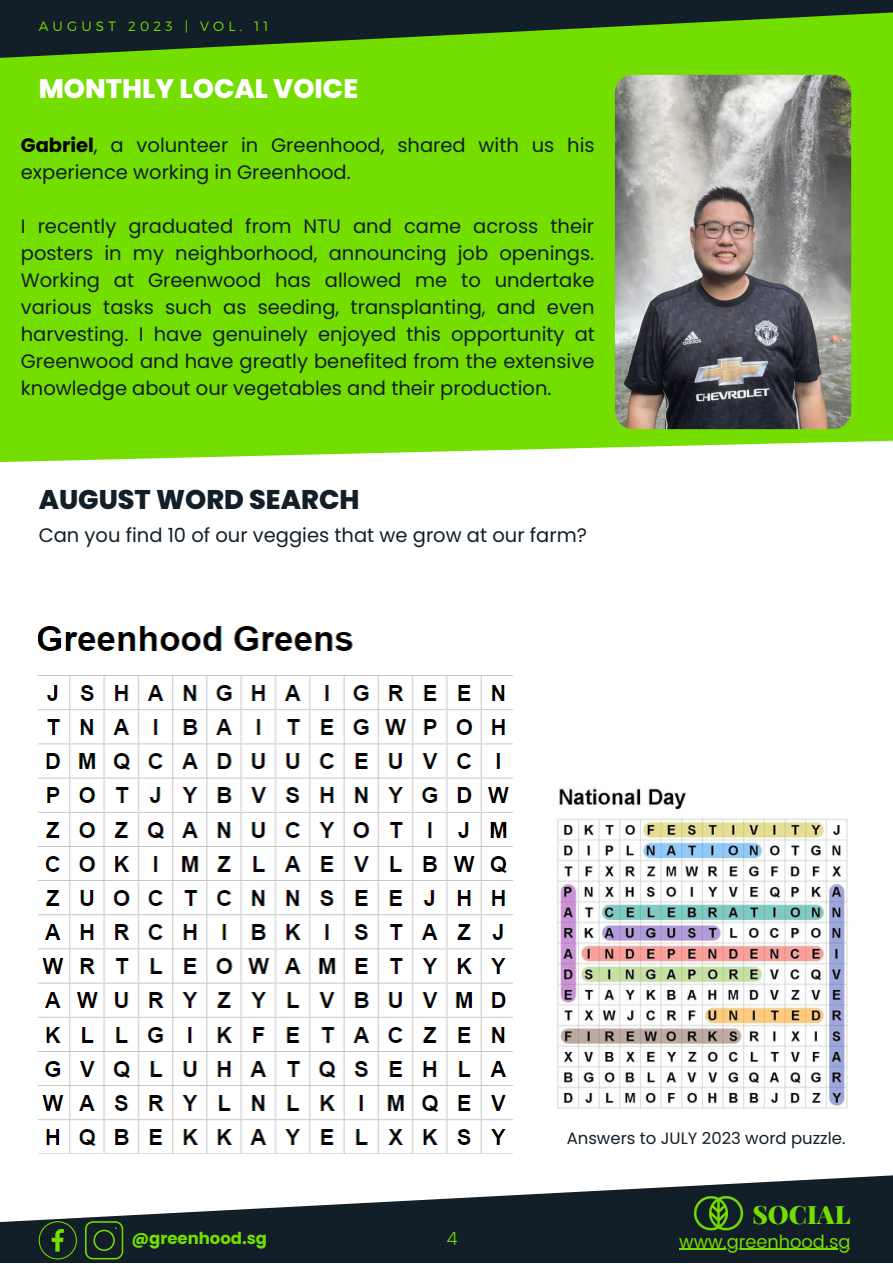
<style>
.page{position:relative;width:893px;height:1264px;background:#fff}
.page>*{position:absolute;margin:0;border:0;box-sizing:border-box;transform-origin:0 0}
.t1{font:800 27px "Poppins";color:#fff}
.t2{font:800 27px "Poppins";color:#121f28}
.t3{font:900 25.35px "Playfair Display";color:#74de00}
.t4{font:19.5px/27px "Poppins";color:#121f28}
.t5{font:18px "Poppins";color:#74de00}
.t6{font:300 18px "Poppins";color:#74de00}
.t7{font:16.5px "Poppins";color:#121f28}
.t8{font:700 16.5px "Poppins";color:#74de00}
.t9{font:300 13.5px "Montserrat";letter-spacing:.31em;color:#74de00}
.s1{font-weight:700;color:#000}
</style>
<div class="page">
<svg style="left:0;top:1175px;width:892px;height:87px;fill:#121f28"></svg>
<img style="left:690px;top:1196px;width:54px;height:36px">
<svg style="left:39px;top:1221px;width:38px;height:38px"></svg>
<svg style="left:85px;top:1221px;width:38px;height:38px"></svg>
<div style="left:0;top:59px;width:892px;height:403px;background:#74de00"></div>
<svg style="left:0;top:0;width:892px;height:59px;background:#396c17"></svg>
<img style="left:615px;top:75px;width:236px;height:354px;border-radius:18px">
<img style="left:39px;top:626px;width:473px;height:527px">
<img style="left:557px;top:787px;width:291px;height:322px">
<hr style="left:679px;top:1248px;width:171px;height:1px;background:#74de00">
<p class="t9" style="left:39px;top:17px;width:231px">AUGUST 2023 | VOL. 11</p>
<p class="t9" style="left:46px;top:18px;width:269px">DECEMBER 2022 | VOL. 04</p>
<p class="t1" style="left:39px;top:70px;width:321px">MONTHLY LOCAL VOICE</p>
<p class="t4" style="left:21px;top:132px;width:575px"><span class="s1">Gabriel</span>, a volunteer in Greenhood, shared with us his experience working in Greenhood.</p>
<p class="t4" style="left:21px;top:213px;width:575px;text-align:justify">I recently graduated from NTU and came across their posters in my neighborhood, announcing job openings.<br>Working at Greenwood has allowed me to undertake various tasks such as seeding, transplanting, and even harvesting. I have genuinely enjoyed this opportunity at Greenwood and have greatly benefited from the extensive knowledge about our vegetables and their production.</p>
<p class="t2" style="left:39px;top:480px;width:322px">AUGUST WORD SEARCH</p>
<p class="t4" style="left:39px;top:522px;width:550px">Can you find 10 of our veggies that we grow at our farm?</p>
<p class="t7" style="left:566px;top:1126px;width:280px">Answers to JULY 2023 word puzzle.</p>
<p class="t3" style="left:752px;top:1196px;width:100px">SOCIAL</p>
<p class="t8" style="left:131px;top:1226px;width:137px">@greenhood.sg</p>
<p class="t6" style="left:446px;top:1228px;width:13px">4</p>
<p class="t5" style="left:679px;top:1230px;width:173px">www.greenhood.sg</p>
</div>
